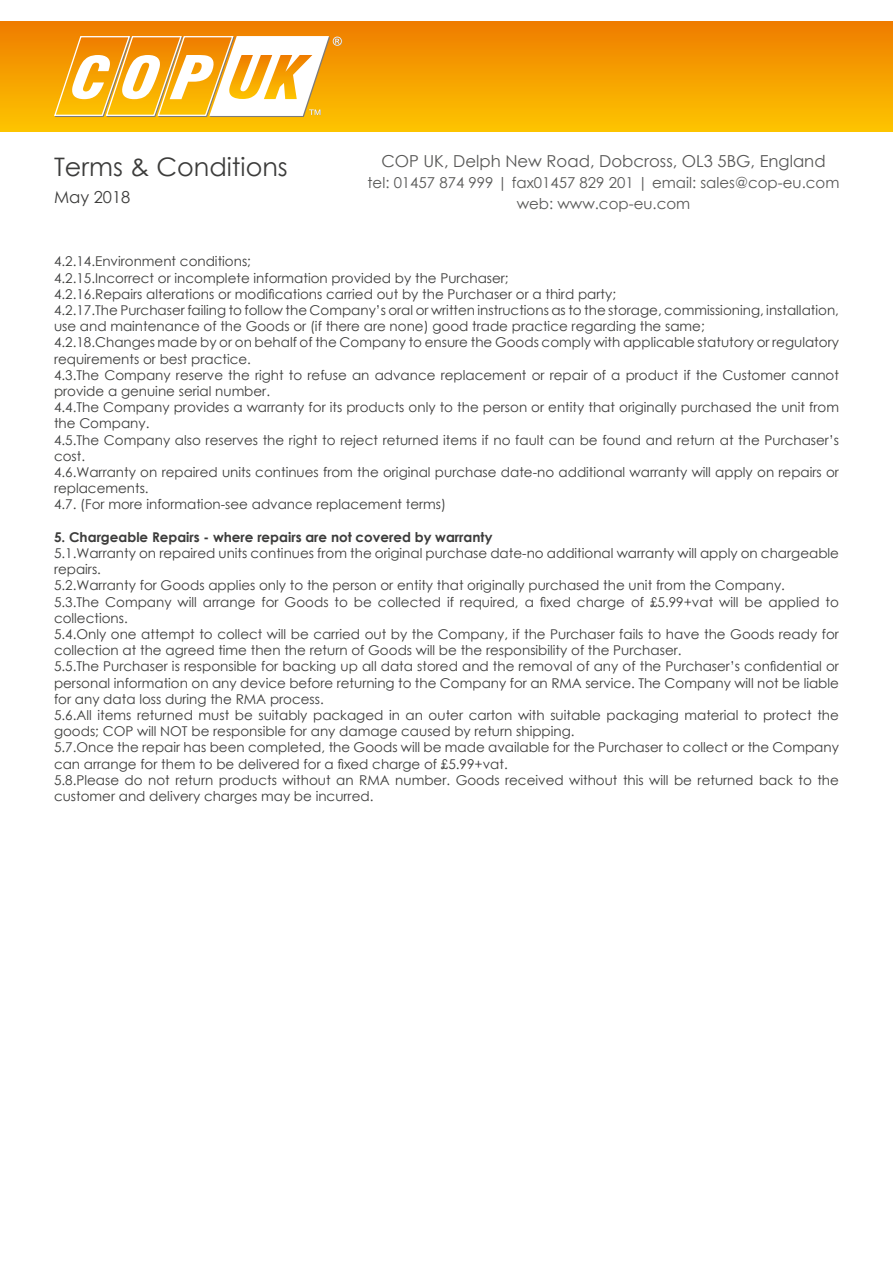
<style>
.page{position:relative;width:893px;height:1263px;background:#fff}
.page>*{position:absolute;margin:0;border:0;box-sizing:border-box;transform-origin:0 0}
.t1{font:25.5px "Century Gothic";color:#3c3c3b}
.t2{font:16.5px "Century Gothic";color:#575756}
.t3{font:16.5px "Century Gothic";color:#3c3c3b}
.t4{font:15px/21px "Century Gothic";color:#575756;text-align:center}
.t5{font:13.5px/16.2px "Century Gothic";color:#3c3c3b}
.t6{font:700 13.5px "Century Gothic";color:#3c3c3b}
</style>
<div class="page">
<div style="left:0;top:21px;width:893px;height:111px;background:linear-gradient(to bottom,#ef7c00,#fec600)"></div>
<svg style="left:53px;top:35px;width:289px;height:83px"></svg>
<h1 class="t1" style="left:54px;top:149px;width:235px">Terms &amp; Conditions</h1>
<p class="t3" style="left:54px;top:185px;width:78px">May 2018</p>
<p class="t2" style="left:381px;top:149px;width:446px">COP UK, Delph New Road, Dobcross, OL3 5BG, England</p>
<p class="t4" style="left:367px;top:171px;width:473px">tel: 01457 874 999 | fax01457 829 201 | email: sales@cop-eu.com web: www.cop-eu.com</p>
<p class="t5" style="left:54px;top:253px;width:786px">4.2.14.Environment conditions;<br>4.2.15.Incorrect or incomplete information provided by the Purchaser;<br>4.2.16.Repairs alterations or modifications carried out by the Purchaser or a third party;<br>4.2.17.The Purchaser failing to follow the Company’s oral or written instructions as to the storage, commissioning, installation, use and maintenance of the Goods or (if there are none) good trade practice regarding the same;<br>4.2.18.Changes made by or on behalf of the Company to ensure the Goods comply with applicable statutory or regulatory requirements or best practice.<br>4.3.The Company reserve the right to refuse an advance replacement or repair of a product if the Customer cannot provide a genuine serial number.<br>4.4.The Company provides a warranty for its products only to the person or entity that originally purchased the unit from the Company.<br>4.5.The Company also reserves the right to reject returned items if no fault can be found and return at the Purchaser’s cost.<br>4.6.Warranty on repaired units continues from the original purchase date-no additional warranty will apply on repairs or replacements.<br>4.7. (For more information-see advance replacement terms)</p>
<p class="t6" style="left:54px;top:527px;width:440px">5. Chargeable Repairs - where repairs are not covered by warranty</p>
<p class="t5" style="left:54px;top:545px;width:786px">5.1.Warranty on repaired units continues from the original purchase date-no additional warranty will apply on chargeable repairs.<br>5.2.Warranty for Goods applies only to the person or entity that originally purchased the unit from the Company.<br>5.3.The Company will arrange for Goods to be collected if required, a fixed charge of £5.99+vat will be applied to collections.<br>5.4.Only one attempt to collect will be carried out by the Company, if the Purchaser fails to have the Goods ready for collection at the agreed time then the return of Goods will be the responsibility of the Purchaser.<br>5.5.The Purchaser is responsible for backing up all data stored and the removal of any of the Purchaser’s confidential or personal information on any device before returning to the Company for an RMA service. The Company will not be liable for any data loss during the RMA process.<br>5.6.All items returned must be suitably packaged in an outer carton with suitable packaging material to protect the goods; COP will NOT be responsible for any damage caused by return shipping.<br>5.7.Once the repair has been completed, the Goods will be made available for the Purchaser to collect or the Company can arrange for them to be delivered for a fixed charge of £5.99+vat.<br>5.8.Please do not return products without an RMA number. Goods received without this will be returned back to the customer and delivery charges may be incurred.</p>
</div>
